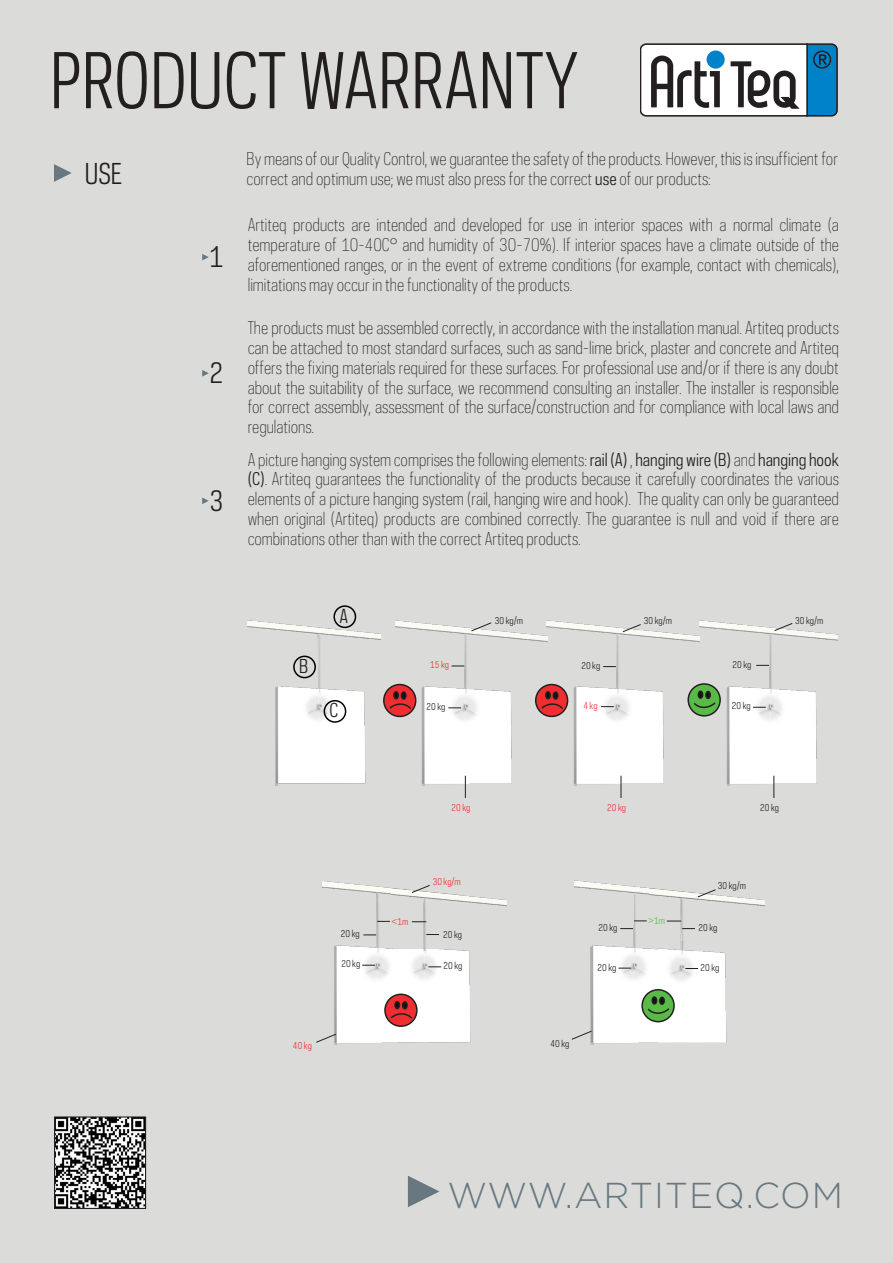
<style>
.page{position:relative;width:893px;height:1263px;background:#fff}
.page>*{position:absolute;margin:0;border:0;box-sizing:border-box;transform-origin:0 0}
.t1{font:72px "Galaxie Polaris Condensed";color:#231f20}
.Tabel_tekst-kl{font:300 36px "Gotham";letter-spacing:.025em;color:#697880}
.t2{font:27px "Galaxie Polaris Condensed";color:#231f20}
.t3{font:18px "Galaxie Polaris Condensed";color:#231f20}
.t4{font:300 16.5px/19.8px "Galaxie Polaris Condensed";color:#231f20;text-align:justify}
.t5{font:9px "Galaxie Polaris Condensed";letter-spacing:-.01em;color:#231f20}
.t6{font:9px "Galaxie Polaris Condensed";letter-spacing:-.015em;color:#ee3031}
.t7{font:9px "Galaxie Polaris Condensed";color:#58ba49}
.s1{font-weight:400}
</style>
<div class="page">
<hr style="left:892px;top:0;width:1px;height:1263px;background:#dbdcda">
<div style="left:0;top:1px;width:893px;height:1262px;background:#dbdcda"></div>
<svg style="left:54px;top:164px;width:18px;height:18px"></svg>
<svg style="left:202px;top:370px;width:7px;height:7px"></svg>
<svg style="left:202px;top:497px;width:7px;height:7px"></svg>
<svg style="left:202px;top:254px;width:7px;height:6px"></svg>
<img style="left:248px;top:605px;width:132px;height:181px">
<img style="left:395px;top:620px;width:443px;height:178px">
<img style="left:323px;top:881px;width:76px;height:164px">
<img style="left:575px;top:880px;width:83px;height:165px">
<img style="left:399px;top:951px;width:72px;height:92px">
<img style="left:658px;top:951px;width:69px;height:92px">
<img style="left:392px;top:881px;width:115px;height:70px">
<img style="left:649px;top:880px;width:115px;height:71px">
<div style="left:333px;top:605px;width:23px;height:23px;border:2px solid #000;border-radius:50%"></div>
<div style="left:293px;top:656px;width:23px;height:22px;border:2px solid #000;border-radius:50%"></div>
<div style="left:324px;top:700px;width:22px;height:23px;border:2px solid #000;border-radius:50%"></div>
<svg style="left:471px;top:622px;width:21px;height:10px"></svg>
<svg style="left:316px;top:1033px;width:21px;height:10px"></svg>
<svg style="left:571px;top:1030px;width:21px;height:10px"></svg>
<svg style="left:622px;top:623px;width:20px;height:10px"></svg>
<svg style="left:774px;top:622px;width:19px;height:10px"></svg>
<svg style="left:411px;top:884px;width:20px;height:9px"></svg>
<svg style="left:697px;top:889px;width:19px;height:9px"></svg>
<svg style="left:452px;top:666px;width:12px;height:1px"></svg>
<svg style="left:448px;top:707px;width:13px;height:1px"></svg>
<svg style="left:601px;top:706px;width:13px;height:1px"></svg>
<svg style="left:753px;top:707px;width:13px;height:1px"></svg>
<svg style="left:362px;top:965px;width:13px;height:1px"></svg>
<svg style="left:428px;top:966px;width:13px;height:1px"></svg>
<svg style="left:685px;top:968px;width:13px;height:1px"></svg>
<svg style="left:618px;top:968px;width:13px;height:1px"></svg>
<svg style="left:603px;top:666px;width:13px;height:1px"></svg>
<svg style="left:756px;top:665px;width:13px;height:1px"></svg>
<svg style="left:363px;top:934px;width:13px;height:1px"></svg>
<svg style="left:426px;top:934px;width:13px;height:1px"></svg>
<svg style="left:682px;top:928px;width:13px;height:1px"></svg>
<svg style="left:620px;top:928px;width:13px;height:1px"></svg>
<svg style="left:634px;top:920px;width:13px;height:1px"></svg>
<svg style="left:412px;top:921px;width:14px;height:1px"></svg>
<svg style="left:377px;top:921px;width:13px;height:1px"></svg>
<svg style="left:667px;top:921px;width:14px;height:1px"></svg>
<svg style="left:688px;top:684px;width:32px;height:32px"></svg>
<div style="left:687px;top:683px;width:34px;height:33px;border:2px solid #231f20;border-radius:50%"></div>
<div style="left:698px;top:690px;width:5px;height:9px;border:2px solid #231f20;border-radius:50%"></div>
<svg style="left:692px;top:691px;width:25px;height:18px"></svg>
<div style="left:705px;top:691px;width:6px;height:8px;border:2px solid #231f20;border-radius:50%"></div>
<svg style="left:642px;top:990px;width:32px;height:32px"></svg>
<div style="left:641px;top:989px;width:34px;height:33px;border:2px solid #231f20;border-radius:50%"></div>
<div style="left:651px;top:996px;width:6px;height:9px;border:2px solid #231f20;border-radius:50%"></div>
<svg style="left:646px;top:997px;width:25px;height:18px"></svg>
<div style="left:659px;top:996px;width:6px;height:9px;border:2px solid #231f20;border-radius:50%"></div>
<svg style="left:384px;top:684px;width:32px;height:32px"></svg>
<div style="left:383px;top:684px;width:33px;height:33px;border:2px solid #231f20;border-radius:50%"></div>
<div style="left:393px;top:691px;width:6px;height:8px;border:2px solid #231f20;border-radius:50%"></div>
<svg style="left:388px;top:692px;width:25px;height:19px"></svg>
<div style="left:401px;top:691px;width:6px;height:9px;border:2px solid #231f20;border-radius:50%"></div>
<svg style="left:536px;top:684px;width:32px;height:32px"></svg>
<div style="left:535px;top:684px;width:33px;height:33px;border:2px solid #231f20;border-radius:50%"></div>
<div style="left:545px;top:691px;width:6px;height:8px;border:2px solid #231f20;border-radius:50%"></div>
<svg style="left:540px;top:692px;width:25px;height:19px"></svg>
<div style="left:553px;top:691px;width:5px;height:9px;border:2px solid #231f20;border-radius:50%"></div>
<svg style="left:385px;top:994px;width:32px;height:32px"></svg>
<div style="left:384px;top:993px;width:34px;height:34px;border:2px solid #231f20;border-radius:50%"></div>
<svg style="left:389px;top:1001px;width:25px;height:19px"></svg>
<div style="left:402px;top:1001px;width:6px;height:8px;border:2px solid #231f20;border-radius:50%"></div>
<svg style="left:465px;top:776px;width:1px;height:22px"></svg>
<svg style="left:621px;top:776px;width:1px;height:22px"></svg>
<svg style="left:773px;top:776px;width:1px;height:22px"></svg>
<svg style="left:640px;top:43px;width:198px;height:74px;background:#9fb1bc"></svg>
<svg style="left:408px;top:1176px;width:31px;height:31px"></svg>
<img style="left:56px;top:1118px;width:88px;height:89px">
<div style="left:54px;top:1116px;width:92px;height:93px;border:1px solid #231f20"></div>
<p class="t1" style="left:50px;top:33px;width:530px">PRODUCT WARRANTY</p>
<p class="t2" style="left:85px;top:155px;width:39px">USE</p>
<p class="t2" style="left:210px;top:239px;width:16px">1</p>
<p class="t2" style="left:210px;top:355px;width:16px">2</p>
<p class="t2" style="left:210px;top:482px;width:16px">3</p>
<p class="t4" style="left:247px;top:148px;width:593px">By means of our Quality Control, we guarantee the safety of the products. However, this is insufficient for correct and optimum use; we must also press for the correct <span class="s1">use</span> of our products:</p>
<p class="t4" style="left:248px;top:215px;width:593px">Artiteq products are intended and developed for use in interior spaces with a normal climate (a temperature of 10-40C° and humidity of 30-70%). If interior spaces have a climate outside of the aforementioned ranges, or in the event of extreme conditions (for example, contact with chemicals), limitations may occur in the functionality of the products.</p>
<p class="t4" style="left:248px;top:318px;width:593px">The products must be assembled correctly, in accordance with the installation manual. Artiteq products can be attached to most standard surfaces, such as sand-lime brick, plaster and concrete and Artiteq offers the fixing materials required for these surfaces. For professional use and/or if there is any doubt about the suitability of the surface, we recommend consulting an installer. The installer is responsible for correct assembly, assessment of the surface/construction and for compliance with local laws and regulations.</p>
<p class="t4" style="left:248px;top:449px;width:593px">A picture hanging system comprises the following elements: <span class="s1">rail (A)</span> , <span class="s1">hanging wire (B)</span> and <span class="s1">hanging hook (C)</span>. Artiteq guarantees the functionality of the products because it carefully coordinates the various elements of a picture hanging system (rail, hanging wire and hook). The quality can only be guaranteed when original (Artiteq) products are combined correctly. The guarantee is null and void if there are combinations other than with the correct Artiteq products.</p>
<p class="t3" style="left:299px;top:654px;width:11px">B</p>
<p class="t3" style="left:339px;top:604px;width:10px">A</p>
<p class="t3" style="left:330px;top:698px;width:10px">C</p>
<p class="t6" style="left:430px;top:658px;width:20px">15 kg</p>
<p class="t5" style="left:495px;top:614px;width:30px">30 kg/m</p>
<p class="t5" style="left:644px;top:614px;width:30px">30 kg/m</p>
<p class="t5" style="left:795px;top:614px;width:30px">30 kg/m</p>
<p class="t5" style="left:581px;top:659px;width:20px">20 kg</p>
<p class="t5" style="left:732px;top:658px;width:20px">20 kg</p>
<p class="t5" style="left:426px;top:700px;width:20px">20 kg</p>
<p class="t6" style="left:583px;top:699px;width:16px">4 kg</p>
<p class="t5" style="left:732px;top:699px;width:20px">20 kg</p>
<p class="t6" style="left:452px;top:802px;width:20px">20 kg</p>
<p class="t6" style="left:607px;top:802px;width:20px">20 kg</p>
<p class="t5" style="left:760px;top:802px;width:20px">20 kg</p>
<p class="t6" style="left:433px;top:875px;width:30px">30 kg/m</p>
<p class="t5" style="left:718px;top:880px;width:30px">30 kg/m</p>
<p class="t6" style="left:391px;top:916px;width:19px">&lt;1m</p>
<p class="t7" style="left:648px;top:914px;width:19px">&gt;1m</p>
<p class="t5" style="left:599px;top:921px;width:20px">20 kg</p>
<p class="t5" style="left:699px;top:921px;width:20px">20 kg</p>
<p class="t5" style="left:341px;top:927px;width:20px">20 kg</p>
<p class="t5" style="left:443px;top:928px;width:20px">20 kg</p>
<p class="t5" style="left:341px;top:958px;width:20px">20 kg</p>
<p class="t5" style="left:443px;top:960px;width:20px">20 kg</p>
<p class="t5" style="left:597px;top:961px;width:20px">20 kg</p>
<p class="t5" style="left:700px;top:961px;width:20px">20 kg</p>
<p class="t6" style="left:293px;top:1039px;width:20px">40 kg</p>
<p class="t5" style="left:551px;top:1037px;width:20px">40 kg</p>
<p class="Tabel_tekst-kl" style="left:447px;top:1173px;width:397px">WWW.ARTITEQ.COM</p>
</div>
